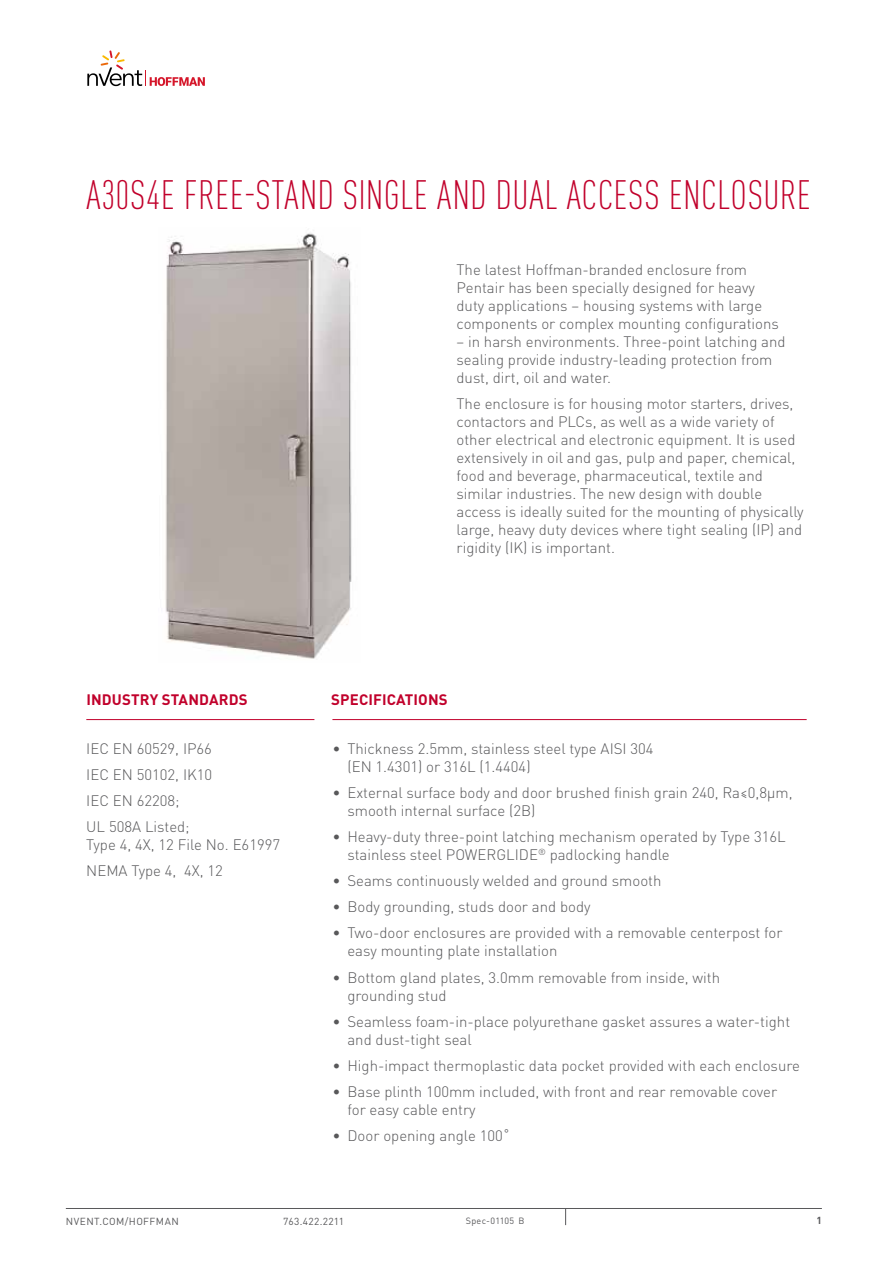
<style>
.page{position:relative;width:893px;height:1263px;background:#fff}
.page>*{position:absolute;margin:0;border:0;box-sizing:border-box;transform-origin:0 0}
.t1{font:300 condensed 40.5px "DIN Pro";letter-spacing:.01em;color:#c1002b}
.t2{font:300 15px/18px "DIN Pro";color:#58585a}
.t3{font:700 15px "DIN Pro";letter-spacing:.01em;color:#c1002b}
.t4{font:10.2px "DIN Pro";letter-spacing:.04em;color:#58585a}
.t5{font:700 10.2px "DIN Pro";color:#58585a}
.t6{font:9px "DIN Pro";letter-spacing:.02em;color:#58585a}
</style>
<div class="page">
<img style="left:165px;top:233px;width:187px;height:426px">
<hr style="left:86px;top:719px;width:228px;height:1px;background:#c1002b">
<hr style="left:332px;top:719px;width:475px;height:1px;background:#c1002b">
<svg style="left:87px;top:50px;width:118px;height:36px"></svg>
<hr style="left:66px;top:1208px;width:756px;height:1px;background:#58585a">
<svg style="left:565px;top:1209px;width:1px;height:16px"></svg>
<h1 class="t1" style="left:87px;top:167px;width:721px">A30S4E FREE-STAND SINGLE AND DUAL ACCESS ENCLOSURE</h1>
<p class="t2" style="left:457px;top:259px;width:324px">The latest Hoffman-branded enclosure from Pentair has been specially designed for heavy duty applications – housing systems with large components or complex mounting configurations</p>
<p class="t2" style="left:457px;top:331px;width:331px">– in harsh environments. Three-point latching and sealing provide industry-leading protection from dust, dirt, oil and water.</p>
<p class="t2" style="left:457px;top:393px;width:349px">The enclosure is for housing motor starters, drives, contactors and PLCs, as well as a wide variety of other electrical and electronic equipment. It is used extensively in oil and gas, pulp and paper, chemical, food and beverage, pharmaceutical, textile and similar industries. The new design with double access is ideally suited for the mounting of physically large, heavy duty devices where tight sealing (IP) and rigidity (IK) is important.</p>
<p class="t3" style="left:86px;top:687px;width:163px">INDUSTRY STANDARDS</p>
<p class="t3" style="left:331px;top:687px;width:118px">SPECIFICATIONS</p>
<p class="t2" style="left:86px;top:734px;width:127px;line-height:26.1px">IEC EN 60529, IP66<br>IEC EN 50102, IK10<br>IEC EN 62208;<br>UL 508A Listed;</p>
<p class="t2" style="left:86px;top:830px;width:195px;line-height:26.1px">Type 4, 4X, 12 File No. E61997<br>NEMA Type 4, 4X, 12</p>
<p class="t2" style="left:347px;top:738px;width:308px;text-indent:-15px">• Thickness 2.5mm, stainless steel type AISI 304 (EN 1.4301) or 316L (1.4404)</p>
<p class="t2" style="left:347px;top:782px;width:447px;text-indent:-15px">• External surface body and door brushed finish grain 240, Ra≤0,8µm, smooth internal surface (2B)</p>
<p class="t2" style="left:347px;top:826px;width:440px;text-indent:-15px">• Heavy-duty three-point latching mechanism operated by Type 316L stainless steel POWERGLIDE<sup>®</sup> padlocking handle</p>
<p class="t2" style="left:332px;top:870px;width:331px">• Seams continuously welded and ground smooth</p>
<p class="t2" style="left:332px;top:897px;width:260px">• Body grounding, studs door and body</p>
<p class="t2" style="left:347px;top:923px;width:437px;text-indent:-15px">• Two-door enclosures are provided with a removable centerpost for easy mounting plate installation</p>
<p class="t2" style="left:347px;top:967px;width:374px;text-indent:-15px">• Bottom gland plates, 3.0mm removable from inside, with grounding stud</p>
<p class="t2" style="left:347px;top:1011px;width:444px;text-indent:-15px">• Seamless foam-in-place polyurethane gasket assures a water-tight and dust-tight seal</p>
<p class="t2" style="left:332px;top:1055px;width:469px">• High-impact thermoplastic data pocket provided with each enclosure</p>
<p class="t2" style="left:347px;top:1081px;width:431px;text-indent:-15px">• Base plinth 100mm included, with front and rear removable cover for easy cable entry</p>
<p class="t2" style="left:332px;top:1125px;width:179px">• Door opening angle 100˚</p>
<p class="t4" style="left:66px;top:1213px;width:112px">NVENT.COM/HOFFMAN</p>
<p class="t4" style="left:283px;top:1213px;width:58px">763.422.2211</p>
<p class="t6" style="left:466px;top:1213px;width:60px">SPEC-01105 B</p>
<p class="t5" style="left:816px;top:1212px;width:7px">1</p>
</div>
